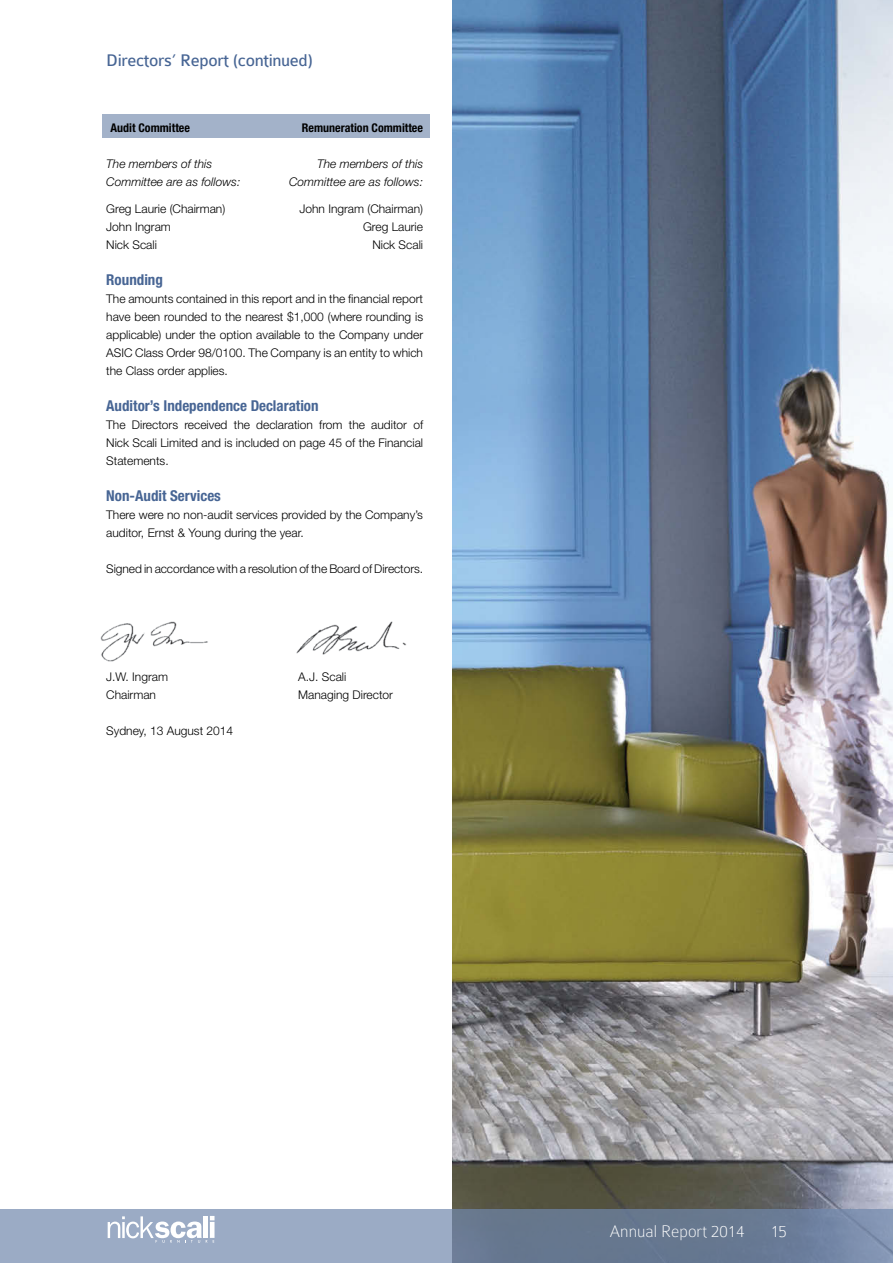
<style>
.page{position:relative;width:893px;height:1263px;background:#fff}
.page>*{position:absolute;margin:0;border:0;box-sizing:border-box;transform-origin:0 0}
.t1{font:18px "Colaborate";letter-spacing:-.02em;color:#476594}
.t2{font:100 18px "Colaborate";color:#fff}
.t3{font:700 condensed 15px "Helvetica Neue";color:#476594}
.t4{font:300 12px/18px "Helvetica Neue";color:#000;text-align:justify}
.t5{font:italic 300 12px "Helvetica Neue";color:#000}
.t6{font:700 condensed 12px "Helvetica Neue";color:#000}
</style>
<div class="page">
<img style="left:453px;top:0;width:440px;height:1209px">
<svg style="left:0;top:1209px;width:893px;height:54px;background:#8192ac"></svg>
<svg style="left:108px;top:1216px;width:107px;height:27px"></svg>
<div style="left:102px;top:115px;width:327px;height:23px;background:#a3b2c9"></div>
<img style="left:100px;top:621px;width:108px;height:41px">
<img style="left:296px;top:621px;width:110px;height:34px">
<h1 class="t1" style="left:106px;top:51px;width:208px">Directors’ Report (continued)</h1>
<p class="t6" style="left:111px;top:120px;width:81px">Audit Committee</p>
<p class="t6" style="left:302px;top:120px;width:123px">Remuneration Committee</p>
<p class="t5" style="left:106px;top:156px;width:108px">The members of this</p>
<p class="t5" style="left:317px;top:156px;width:108px">The members of this</p>
<p class="t5" style="left:106px;top:174px;width:136px">Committee are as follows:</p>
<p class="t5" style="left:289px;top:174px;width:136px">Committee are as follows:</p>
<p class="t4" style="left:106px;top:199px;width:120px">Greg Laurie (Chairman)</p>
<p class="t4" style="left:299px;top:199px;width:125px">John Ingram (Chairman)</p>
<p class="t4" style="left:106px;top:217px;width:66px">John Ingram</p>
<p class="t4" style="left:363px;top:217px;width:62px">Greg Laurie</p>
<p class="t4" style="left:106px;top:235px;width:52px">Nick Scali</p>
<p class="t4" style="left:372px;top:235px;width:52px">Nick Scali</p>
<p class="t3" style="left:106px;top:270px;width:58px">Rounding</p>
<p class="t4" style="left:106px;top:289px;width:318px">The amounts contained in this report and in the financial report have been rounded to the nearest $1,000 (where rounding is applicable) under the option available to the Company under ASIC Class Order 98/0100. The Company is an entity to which the Class order applies.</p>
<p class="t3" style="left:106px;top:396px;width:214px">Auditor’s Independence Declaration</p>
<p class="t4" style="left:106px;top:415px;width:318px">The Directors received the declaration from the auditor of Nick Scali Limited and is included on page 45 of the Financial Statements.</p>
<p class="t3" style="left:106px;top:486px;width:116px">Non-Audit Services</p>
<p class="t4" style="left:106px;top:505px;width:318px">There were no non-audit services provided by the Company’s auditor, Ernst &amp; Young during the year.</p>
<p class="t4" style="left:106px;top:559px;width:318px">Signed in accordance with a resolution of the Board of Directors.</p>
<p class="t4" style="left:106px;top:667px;width:63px">J.W. Ingram</p>
<p class="t4" style="left:298px;top:667px;width:50px">A.J. Scali</p>
<p class="t4" style="left:106px;top:685px;width:51px">Chairman</p>
<p class="t4" style="left:298px;top:685px;width:96px">Managing Director</p>
<p class="t4" style="left:106px;top:721px;width:128px">Sydney, 13 August 2014</p>
<h1 class="t2" style="left:609px;top:1221px;width:137px">Annual Report 2014</h1>
<h1 class="t2" style="left:771px;top:1221px;width:18px">15</h1>
</div>
